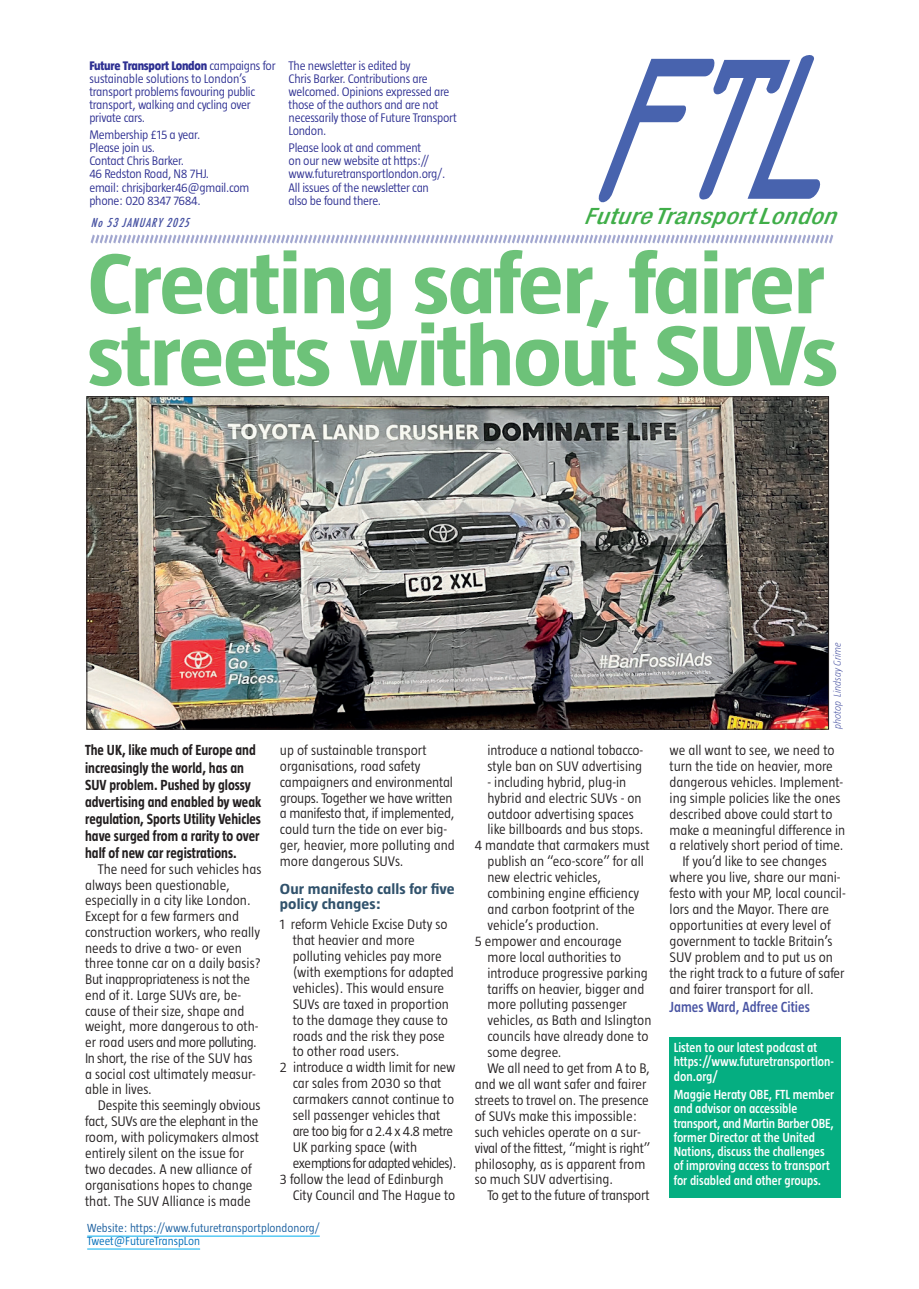
<style>
.page{position:relative;width:919px;height:1289px;background:#fff}
.page>*{position:absolute;margin:0;border:0;box-sizing:border-box;transform-origin:0 0}
.t1{font:italic 175.5px "OCR A Regular";color:#4863ae;scale:.75 1}
.t2{font:700 87px/72px "Taz";letter-spacing:-.02em;color:#6dc279;scale:1.12 1}
.t3{font:italic 500 condensed 22.5px "Helvetica Neue";color:#40ae49;scale:1.16 1}
.t4{font:italic 500 condensed 22.5px "Helvetica Neue";color:#40ae49}
.t5{font:700 15px/17.1px "Taz";color:#231f20;scale:.9 1}
.t6{font:700 15px/15px "Taz";letter-spacing:.005em;color:#31526c;scale:1.1 1}
.t7{font:600 15px "Taz";color:#4954a3;scale:.93 1}
.t8{font:300 14.25px/15.8px "Taz";color:#231f20}
.t9{font:300 14.25px "Taz";letter-spacing:-.02em;color:#231f20}
.t10{font:300 14.25px "Taz";letter-spacing:-.05em;color:#231f20}
.t11{font:300 14.25px "Taz";letter-spacing:-.03em;color:#231f20}
.t12{font:600 13.5px/14.2px "Taz";color:#fff;scale:.93 1}
.t13{font:300 12.75px/13px "Taz";letter-spacing:-.02em;color:#2e3092}
.t14{font:300 12px "Taz";color:#175d9e}
.t15{font:300 12px "Taz";letter-spacing:-.005em;color:#006eb9}
.t16{font:italic 500 condensed 12px "Futura";color:#4954a3}
.t17{font:italic 300 10.5px "Taz";color:#4954a3}
.s1{font-weight:800}
</style>
<div class="page">
<svg style="left:90px;top:234px;width:743px;height:10px"></svg>
<img style="left:89px;top:398px;width:737px;height:329px">
<hr style="left:87px;top:1235px;width:233px;height:1px;background:#00aeef">
<hr style="left:87px;top:1248px;width:113px;height:1px;background:#00aeef">
<div style="left:669px;top:1036px;width:171px;height:161px;background:#05ae81"></div>
<h1 class="t1" style="left:587px;top:44px;width:417px">FTL</h1>
<h3 class="t3" style="left:595px;top:203px;width:217px">utureTransportLondon</h3>
<p class="t13" style="left:89px;top:59px;width:188px"><span class="s1">Future Transport London</span> campaigns for sustainable solutions to London’s transport problems favouring public transport, walking and cycling over private cars.</p>
<p class="t13" style="left:89px;top:129px;width:162px">Membership £15 a year.<br>Please join us.<br>Contact Chris Barker.<br>46 Redston Road, N8 7HJ.<br>email: chrisjbarker46@gmail.com phone: 020 8347 7684.</p>
<p class="t13" style="left:288px;top:59px;width:170px">The newsletter is edited by<br>Chris Barker. Contributions are welcomed. Opinions expressed are those of the authors and are not necessarily those of Future Transport<br>London.</p>
<p class="t13" style="left:288px;top:142px;width:158px">Please look at and comment<br>on our new website at https:// www.futuretransportlondon.org/.<br>All issues of the newsletter can also be found there.</p>
<p class="t16" style="left:91px;top:215px;width:104px">No53JANUARY2025</p>
<h3 class="t4" style="left:584px;top:203px;width:22px">F</h3>
<h2 class="t2" style="left:87px;top:248px;width:672px">Creating safer, fairer streets without SUVs</h2>
<p class="t5" style="left:85px;top:742px;width:197px">The UK, like much of Europe and increasingly the world, has an<br>SUV problem. Pushed by glossy advertising and enabled by weak regulation, Sports Utility Vehicles have surged from a rarity to over half of new car registrations.</p>
<p class="t8" style="left:85px;top:861px;width:178px;text-indent:13px">The need for such vehicles has always been questionable, especially in a city like London.<br>Except for a few farmers and construction workers, who really needs to drive a two- or even three tonne car on a daily basis?<br>But inappropriateness is not the end of it. Large SUVs are, be&shy;cause of their size, shape and weight, more dangerous to oth&shy;er road users and more polluting.<br>In short, the rise of the SUV has a social cost ultimately measur&shy;able in lives.</p>
<p class="t8" style="left:85px;top:1097px;width:177px;text-indent:13px">Despite this seemingly obvious fact, SUVs are the elephant in the room, with policymakers almost entirely silent on the issue for two decades. A new alliance of organisations hopes to change that. The SUV Alliance is made</p>
<p class="t8" style="left:280px;top:742px;width:176px">up of sustainable transport organisations, road safety campaigners and environmental groups. Together we have written a manifesto that, if implemented, could turn the tide on ever big&shy;ger, heavier, more polluting and more dangerous SUVs.</p>
<p class="t6" style="left:280px;top:881px;width:160px">Our manifesto calls for five policy changes:</p>
<p class="t8" style="left:280px;top:916px;width:169px">1 reform Vehicle Excise Duty so</p>
<p class="t8" style="left:292px;top:932px;width:124px">that heavier and more</p>
<p class="t8" style="left:292px;top:948px;width:150px">polluting vehicles pay more</p>
<p class="t8" style="left:292px;top:964px;width:163px">(with exemptions for adapted</p>
<p class="t8" style="left:292px;top:980px;width:153px">vehicles). This would ensure</p>
<p class="t8" style="left:292px;top:996px;width:158px">SUVs are taxed in proportion</p>
<p class="t8" style="left:292px;top:1012px;width:157px">to the damage they cause to</p>
<p class="t8" style="left:292px;top:1027px;width:154px">roads and the risk they pose</p>
<p class="t8" style="left:292px;top:1043px;width:108px">to other road users.</p>
<p class="t8" style="left:280px;top:1059px;width:177px">2 introduce a width limit for new</p>
<p class="t8" style="left:292px;top:1075px;width:150px">car sales from 2030 so that</p>
<p class="t8" style="left:292px;top:1091px;width:163px">carmakers cannot continue to</p>
<p class="t8" style="left:292px;top:1107px;width:149px">sell passenger vehicles that</p>
<p class="t11" style="left:292px;top:1123px;width:162px">are too big for a 2.4 x 4.8 metre</p>
<p class="t8" style="left:292px;top:1139px;width:126px">UK parking space (with</p>
<p class="t10" style="left:292px;top:1155px;width:165px">exemptions for adapted vehicles).</p>
<p class="t8" style="left:280px;top:1171px;width:165px">3 follow the lead of Edinburgh</p>
<p class="t8" style="left:292px;top:1186px;width:164px">City Council and The Hague to</p>
<p class="t14" style="left:87px;top:1221px;width:234px">Website: https://www.futuretransportplondonorg/</p>
<p class="t15" style="left:87px;top:1234px;width:114px">Tweet@FutureTranspLon</p>
<p class="t8" style="left:487px;top:742px;width:157px">introduce a national tobacco&shy;style ban on SUV advertising</p>
<p class="t8" style="left:487px;top:774px;width:140px">- including hybrid, plug-in</p>
<p class="t8" style="left:487px;top:790px;width:156px">hybrid and electric SUVs - on</p>
<p class="t8" style="left:487px;top:806px;width:148px">outdoor advertising spaces</p>
<p class="t8" style="left:487px;top:821px;width:157px">like billboards and bus stops.</p>
<p class="t8" style="left:474px;top:837px;width:176px">4 mandate that carmakers must</p>
<p class="t8" style="left:487px;top:853px;width:158px">publish an “eco-score” for all</p>
<p class="t8" style="left:487px;top:869px;width:115px">new electric vehicles,</p>
<p class="t8" style="left:487px;top:885px;width:153px">combining engine efficiency</p>
<p class="t8" style="left:487px;top:901px;width:149px">and carbon footprint of the</p>
<p class="t8" style="left:487px;top:917px;width:113px">vehicle’s production.</p>
<p class="t8" style="left:474px;top:933px;width:148px">5 empower and encourage</p>
<p class="t8" style="left:487px;top:949px;width:135px">more local authorities to</p>
<p class="t8" style="left:487px;top:965px;width:162px">introduce progressive parking</p>
<p class="t8" style="left:487px;top:980px;width:158px">tariffs on heavier, bigger and</p>
<p class="t8" style="left:487px;top:996px;width:141px">more polluting passenger</p>
<p class="t8" style="left:487px;top:1012px;width:165px">vehicles, as Bath and Islington</p>
<p class="t8" style="left:487px;top:1028px;width:162px">councils have already done to</p>
<p class="t8" style="left:487px;top:1044px;width:76px">some degree.</p>
<p class="t8" style="left:487px;top:1060px;width:164px">We all need to get from A to B,</p>
<p class="t8" style="left:474px;top:1076px;width:173px">and we all want safer and fairer</p>
<p class="t8" style="left:474px;top:1092px;width:175px">streets to travel on. The presence</p>
<p class="t8" style="left:474px;top:1108px;width:164px">of SUVs make this impossible:</p>
<p class="t8" style="left:474px;top:1124px;width:168px">such vehicles operate on a sur-</p>
<p class="t9" style="left:474px;top:1140px;width:177px">vival of the fittest, “might is right”</p>
<p class="t8" style="left:474px;top:1155px;width:172px">philosophy, as is apparent from</p>
<p class="t8" style="left:474px;top:1171px;width:140px">so much SUV advertising.</p>
<p class="t9" style="left:487px;top:1188px;width:164px">To get to the future of transport</p>
<p class="t17" style="left:831px;top:729px;width:88px;rotate:-90deg">photop Lindsay Grime</p>
<p class="t8" style="left:669px;top:742px;width:166px">we all want to see, we need to</p>
<p class="t8" style="left:669px;top:758px;width:165px">turn the tide on heavier, more</p>
<p class="t8" style="left:669px;top:774px;width:175px">dangerous vehicles. Implement-</p>
<p class="t8" style="left:669px;top:790px;width:172px">ing simple policies like the ones</p>
<p class="t8" style="left:669px;top:806px;width:164px">described above could start to</p>
<p class="t8" style="left:669px;top:822px;width:177px">make a meaningful difference in</p>
<p class="t8" style="left:669px;top:837px;width:175px">a relatively short period of time.</p>
<p class="t8" style="left:682px;top:853px;width:146px">If you’d like to see changes</p>
<p class="t8" style="left:669px;top:869px;width:172px">where you live, share our mani-</p>
<p class="t8" style="left:669px;top:885px;width:178px">festo with your MP, local council-</p>
<p class="t8" style="left:669px;top:901px;width:161px">lors and the Mayor. There are</p>
<p class="t8" style="left:669px;top:917px;width:163px">opportunities at every level of</p>
<p class="t8" style="left:669px;top:933px;width:165px">government to tackle Britain’s</p>
<p class="t8" style="left:669px;top:949px;width:165px">SUV problem and to put us on</p>
<p class="t8" style="left:669px;top:965px;width:176px">the right track to a future of safer</p>
<p class="t8" style="left:669px;top:981px;width:146px">and fairer transport for all.</p>
<p class="t7" style="left:669px;top:999px;width:152px">James Ward, Adfree Cities</p>
<p class="t12" style="left:673px;top:1040px;width:174px">Listen to our latest podcast at https://www.futuretransportlon&shy;don.org/</p>
<p class="t12" style="left:673px;top:1087px;width:174px">Maggie Heraty OBE, FTL member and advisor on accessible transport, and Martin Barber OBE, former Director at the United<br>Nations, discuss the challenges of improving access to transport for disabled and other groups.</p>
</div>
